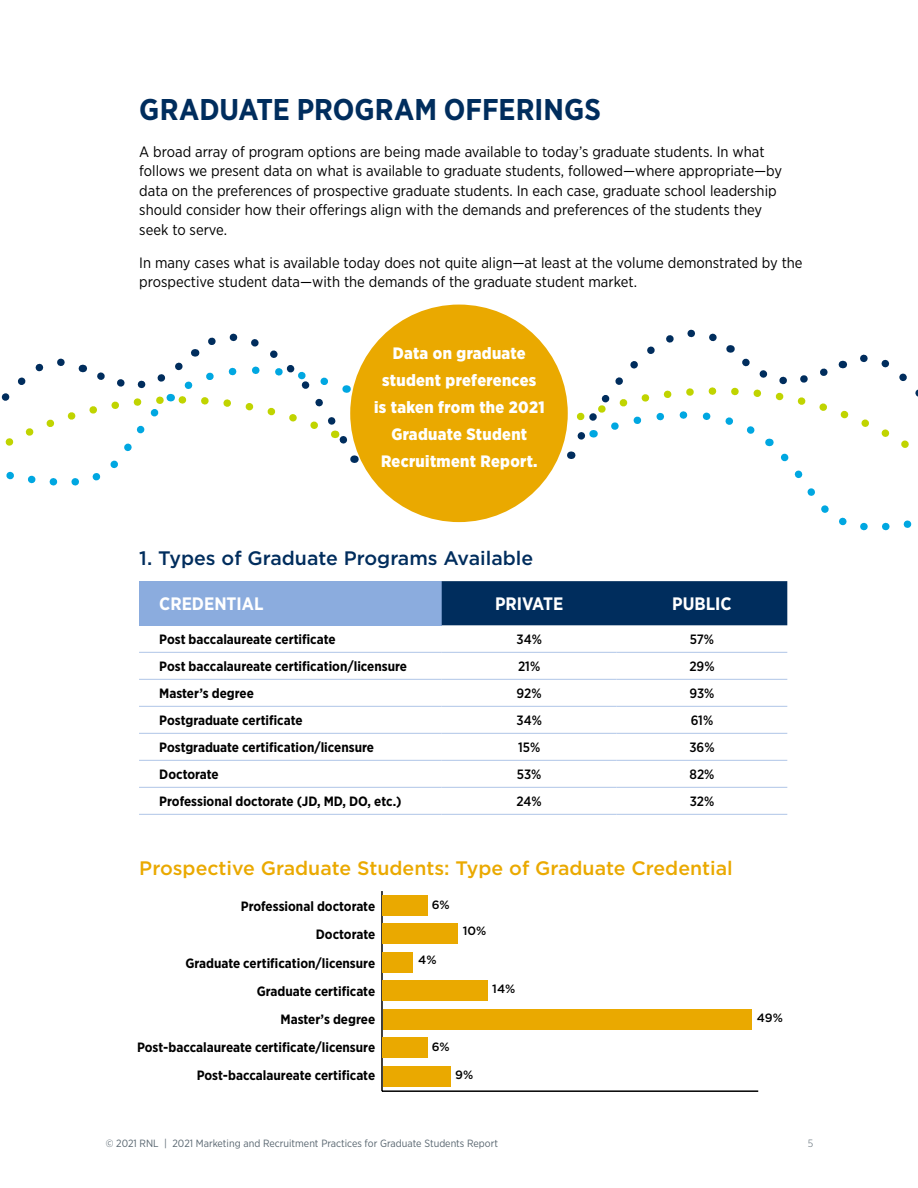
<style>
.page{position:relative;width:918px;height:1188px;background:#fff}
.page>*{position:absolute;margin:0;border:0;box-sizing:border-box;transform-origin:0 0}
.t1{font:700 30px "Gotham Narrow";color:#002d5d}
.t2{font:500 19.5px "Gotham";color:#eaa900}
.t3{font:500 19.5px "Gotham";color:#002d5d}
.t4{font:700 18px "Gotham Narrow";color:#fff}
.t5{font:900 16.5px/27px "Gotham Narrow";letter-spacing:.02em;color:#fff;text-align:center}
.t6{font:15px/19.5px "Gotham Narrow";color:#000}
.t7{font:700 13.5px/28px "Gotham Narrow";color:#000;text-align:right}
.t8{font:500 13.5px "Gotham Narrow";color:#000}
.t9{font:500 12px "Gotham";color:#000}
.t10{font:10.5px "Gotham Narrow";color:#596670}
.t11{font:300 10.5px "Gotham Narrow";color:#596670}
</style>
<div class="page">
<svg style="left:1px;top:333px;width:354px;height:153px"></svg>
<svg style="left:571px;top:329px;width:347px;height:202px"></svg>
<div style="left:350px;top:305px;width:218px;height:217px;background:#eaa900;border-radius:50%"></div>
<div style="left:139px;top:581px;width:303px;height:44px;background:#8bacde"></div>
<div style="left:442px;top:581px;width:345px;height:44px;background:#002d5d"></div>
<hr style="left:139px;top:679px;width:303px;height:1px;background:#b0c5e7">
<hr style="left:442px;top:679px;width:175px;height:1px;background:#b0c5e7">
<hr style="left:617px;top:679px;width:170px;height:1px;background:#b0c5e7">
<hr style="left:442px;top:706px;width:175px;height:1px;background:#b0c5e7">
<hr style="left:442px;top:733px;width:175px;height:1px;background:#b0c5e7">
<hr style="left:442px;top:760px;width:175px;height:1px;background:#b0c5e7">
<hr style="left:442px;top:787px;width:175px;height:1px;background:#b0c5e7">
<hr style="left:442px;top:814px;width:175px;height:1px;background:#b0c5e7">
<hr style="left:139px;top:706px;width:303px;height:1px;background:#b0c5e7">
<hr style="left:139px;top:733px;width:303px;height:1px;background:#b0c5e7">
<hr style="left:139px;top:760px;width:303px;height:1px;background:#b0c5e7">
<hr style="left:139px;top:787px;width:303px;height:1px;background:#b0c5e7">
<hr style="left:139px;top:814px;width:303px;height:1px;background:#b0c5e7">
<hr style="left:139px;top:652px;width:303px;height:1px;background:#b0c5e7">
<hr style="left:442px;top:652px;width:175px;height:1px;background:#b0c5e7">
<hr style="left:617px;top:652px;width:170px;height:1px;background:#b0c5e7">
<hr style="left:617px;top:706px;width:170px;height:1px;background:#b0c5e7">
<hr style="left:617px;top:733px;width:170px;height:1px;background:#b0c5e7">
<hr style="left:617px;top:760px;width:170px;height:1px;background:#b0c5e7">
<hr style="left:617px;top:787px;width:170px;height:1px;background:#b0c5e7">
<hr style="left:617px;top:814px;width:170px;height:1px;background:#b0c5e7">
<hr style="left:382px;top:1090px;width:376px;height:2px;background:#000">
<hr style="left:381px;top:891px;width:2px;height:200px;background:#000">
<div style="left:383px;top:895px;width:45px;height:21px;background:#eaa900"></div>
<div style="left:383px;top:924px;width:75px;height:20px;background:#eaa900"></div>
<div style="left:383px;top:952px;width:30px;height:21px;background:#eaa900"></div>
<div style="left:383px;top:981px;width:105px;height:20px;background:#eaa900"></div>
<div style="left:383px;top:1009px;width:369px;height:21px;background:#eaa900"></div>
<div style="left:383px;top:1038px;width:45px;height:20px;background:#eaa900"></div>
<div style="left:383px;top:1066px;width:68px;height:21px;background:#eaa900"></div>
<h1 class="t1" style="left:139px;top:90px;width:463px">GRADUATE PROGRAM OFFERINGS</h1>
<p class="t6" style="left:139px;top:141px;width:644px">A broad array of program options are being made available to today’s graduate students. In what follows we present data on what is available to graduate students, followed—where appropriate—by data on the preferences of prospective graduate students. In each case, graduate school leadership should consider how their offerings align with the demands and preferences of the students they seek to serve.</p>
<p class="t6" style="left:139px;top:252px;width:665px">In many cases what is available today does not quite align—at least at the volume demonstrated by the prospective student data—with the demands of the graduate student market.</p>
<p class="t5" style="left:374px;top:339px;width:172px">Data on graduate student preferences is taken from the 2021<br>Graduate Student<br>Recruitment Report.</p>
<h2 class="t3" style="left:139px;top:545px;width:395px">1. Types of Graduate Programs Available</h2>
<p class="t4" style="left:159px;top:593px;width:106px">CREDENTIAL</p>
<p class="t4" style="left:495px;top:593px;width:70px">PRIVATE</p>
<p class="t4" style="left:672px;top:593px;width:61px">PUBLIC</p>
<p class="t7" style="left:159px;top:625px;width:178px">Post baccalaureate certificate</p>
<p class="t8" style="left:516px;top:631px;width:27px">34%</p>
<p class="t8" style="left:690px;top:631px;width:26px">57%</p>
<p class="t7" style="left:159px;top:652px;width:249px">Post baccalaureate certification/licensure</p>
<p class="t8" style="left:518px;top:658px;width:24px">21%</p>
<p class="t8" style="left:689px;top:658px;width:27px">29%</p>
<p class="t7" style="left:159px;top:679px;width:96px">Master’s degree</p>
<p class="t8" style="left:517px;top:685px;width:27px">92%</p>
<p class="t8" style="left:689px;top:685px;width:27px">93%</p>
<p class="t7" style="left:159px;top:706px;width:145px">Postgraduate certificate</p>
<p class="t8" style="left:516px;top:712px;width:27px">34%</p>
<p class="t8" style="left:691px;top:712px;width:24px">61%</p>
<p class="t7" style="left:159px;top:733px;width:216px">Postgraduate certification/licensure</p>
<p class="t8" style="left:518px;top:739px;width:24px">15%</p>
<p class="t8" style="left:689px;top:739px;width:27px">36%</p>
<p class="t7" style="left:159px;top:760px;width:61px">Doctorate</p>
<p class="t8" style="left:517px;top:766px;width:26px">53%</p>
<p class="t8" style="left:690px;top:766px;width:26px">82%</p>
<p class="t7" style="left:159px;top:787px;width:244px">Professional doctorate (JD, MD, DO, etc.)</p>
<p class="t8" style="left:517px;top:793px;width:27px">24%</p>
<p class="t8" style="left:690px;top:793px;width:26px">32%</p>
<h2 class="t2" style="left:139px;top:855px;width:595px">Prospective Graduate Students: Type of Graduate Credential</h2>
<p class="t7" style="left:137px;top:892px;width:240px">Professional doctorate<br>Doctorate<br>Graduate certification/licensure<br>Graduate certificate<br>Master’s degree<br>Post-baccalaureate certificate/licensure<br>Post-baccalaureate certificate</p>
<p class="t9" style="left:432px;top:897px;width:20px">6%</p>
<p class="t9" style="left:418px;top:952px;width:20px">4%</p>
<p class="t9" style="left:463px;top:923px;width:25px">10%</p>
<p class="t9" style="left:492px;top:981px;width:25px">14%</p>
<p class="t9" style="left:432px;top:1039px;width:20px">6%</p>
<p class="t9" style="left:455px;top:1067px;width:20px">9%</p>
<p class="t9" style="left:757px;top:1010px;width:28px">49%</p>
<p class="t10" style="left:106px;top:1137px;width:394px">© 2021 RNL | 2021 Marketing and Recruitment Practices for Graduate Students Report</p>
<p class="t11" style="left:808px;top:1137px;width:7px">5</p>
</div>
